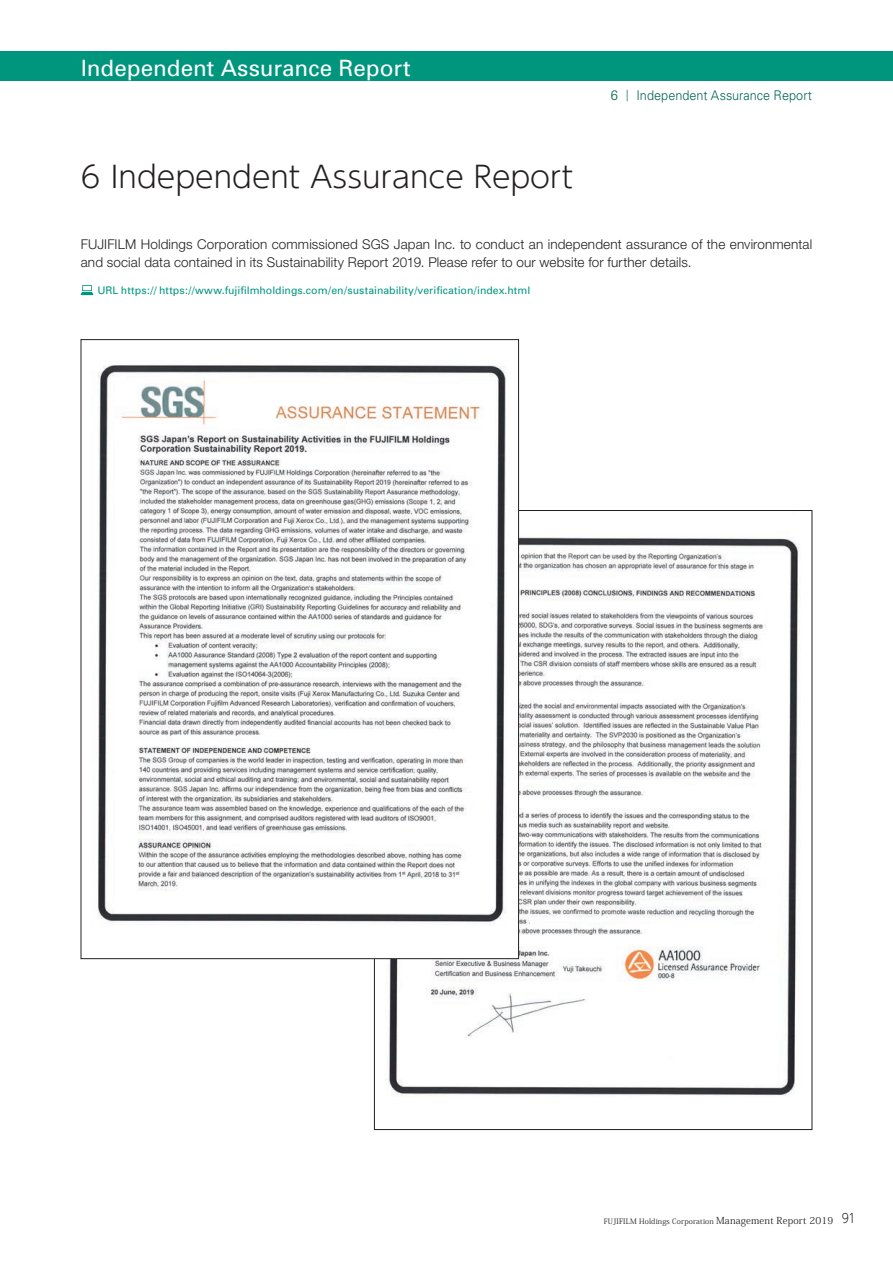
<style>
.page{position:relative;width:893px;height:1263px;background:#fff}
.page>*{position:absolute;margin:0;border:0;box-sizing:border-box;transform-origin:0 0}
.t1{font:300 29.7px "UD Shin Go Pro";color:#231f20}
.t2{font:22.5px "Univers";color:#fff}
.t3{font:300 13.5px/18px "Helvetica Neue LT Std";letter-spacing:.01em;color:#231f20}
.t4{font:300 13.35px "Univers";letter-spacing:.005em;color:#00664f;scale:.95 1}
.t5{font:10.5px "Univers";color:#00967d}
.t6{font:7.5px "Koz Min Pro";letter-spacing:.02em;color:#231f20}
.s1{font-size:13.65px}
.s2{font-family:"UD Shin Go Pro";font-size:11.7px}
.s3{font-size:9.6px}
.s4{font-family:"UD Shin Go Pro";font-weight:300;font-size:12.75px}
</style>
<div class="page">
<img style="left:376px;top:512px;width:424px;height:584px">
<svg style="left:81px;top:285px;width:12px;height:10px"></svg>
<img style="left:97px;top:364px;width:420px;height:583px">
<div style="left:0;top:51px;width:893px;height:30px;background:#00967d"></div>
<h2 class="t2" style="left:81px;top:55px;width:331px">Independent Assurance Report</h2>
<h1 class="t1" style="left:81px;top:152px;width:494px">6 Independent Assurance Report</h1>
<p class="t4" style="left:611px;top:87px;width:213px"><span class="s1">6</span> <span class="s2">｜</span> Independent Assurance Report</p>
<p class="t3" style="left:81px;top:235px;width:733px">FUJIFILM Holdings Corporation commissioned SGS Japan Inc. to conduct an independent assurance of the environmental and social data contained in its Sustainability Report 2019. Please refer to our website for further details.</p>
<p class="t5" style="left:97px;top:284px;width:434px">URL https:// https://www.fujifilmholdings.com/en/sustainability/verification/index.html</p>
<p class="t6" style="left:604px;top:1215px;width:253px">FUJIFILM Holdings Corporation <span class="s3">Management Report 2019</span> <span class="s4">91</span></p>
</div>
